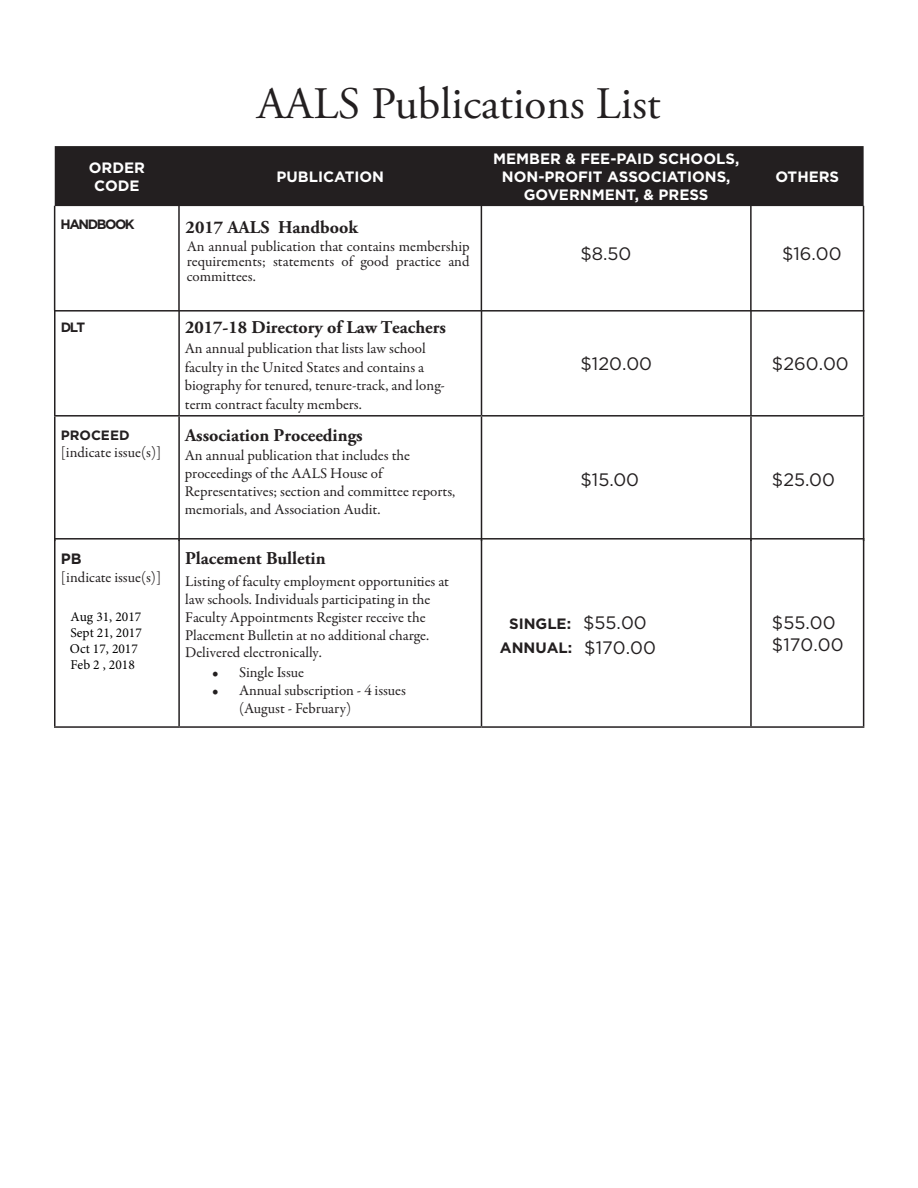
<style>
.page{position:relative;width:918px;height:1188px;background:#fff}
.page>*{position:absolute;margin:0;border:0;box-sizing:border-box;transform-origin:0 0}
.t1{font:45px "Adobe Garamond Pro";color:#231f20}
.t2{font:700 18px "Adobe Garamond Pro";color:#231f20}
.t3{font:18px/21.6px "Gotham";color:#231f20}
.t4{font:15px/18px "Garamond Premr Pro";color:#231f20}
.t5{font:700 15px/18px "Gotham";color:#fff;text-align:center}
.t6{font:700 15px/24px "Gotham";color:#231f20;text-align:center}
.t7{font:13.5px/16px "Minion Pro";color:#000}
.t8{font:700 13.5px "Gotham";letter-spacing:-.11em;color:#231f20}
.t9{font:700 13.5px "Gotham";color:#231f20}
.s1{font-family:"Gotham";font-weight:700}
.s2{font-weight:400;font-size:18px}
</style>
<div class="page">
<div style="left:55px;top:146px;width:809px;height:60px;background:#231f20"></div>
<hr style="left:54px;top:415px;width:125px;height:2px;background:#231f20">
<hr style="left:54px;top:417px;width:2px;height:124px;background:#231f20">
<hr style="left:179px;top:415px;width:303px;height:2px;background:#231f20">
<hr style="left:178px;top:417px;width:2px;height:124px;background:#231f20">
<hr style="left:482px;top:415px;width:269px;height:2px;background:#231f20">
<hr style="left:481px;top:417px;width:1px;height:124px;background:#231f20">
<hr style="left:751px;top:415px;width:113px;height:2px;background:#231f20">
<hr style="left:750px;top:417px;width:2px;height:124px;background:#231f20">
<hr style="left:863px;top:417px;width:1px;height:124px;background:#231f20">
<hr style="left:54px;top:538px;width:125px;height:2px;background:#231f20">
<hr style="left:54px;top:540px;width:2px;height:186px;background:#231f20">
<hr style="left:179px;top:538px;width:303px;height:2px;background:#231f20">
<hr style="left:178px;top:540px;width:2px;height:186px;background:#231f20">
<hr style="left:482px;top:538px;width:269px;height:2px;background:#231f20">
<hr style="left:481px;top:540px;width:1px;height:186px;background:#231f20">
<hr style="left:751px;top:538px;width:113px;height:2px;background:#231f20">
<hr style="left:750px;top:540px;width:2px;height:186px;background:#231f20">
<hr style="left:863px;top:540px;width:1px;height:186px;background:#231f20">
<hr style="left:54px;top:726px;width:125px;height:2px;background:#231f20">
<hr style="left:179px;top:726px;width:303px;height:2px;background:#231f20">
<hr style="left:482px;top:726px;width:269px;height:2px;background:#231f20">
<hr style="left:751px;top:726px;width:113px;height:2px;background:#231f20">
<hr style="left:54px;top:206px;width:1px;height:104px;background:#231f20">
<hr style="left:178px;top:206px;width:2px;height:104px;background:#231f20">
<hr style="left:481px;top:206px;width:1px;height:104px;background:#231f20">
<hr style="left:750px;top:206px;width:2px;height:104px;background:#231f20">
<hr style="left:863px;top:206px;width:1px;height:104px;background:#231f20">
<hr style="left:54px;top:310px;width:2px;height:105px;background:#231f20">
<hr style="left:178px;top:310px;width:2px;height:105px;background:#231f20">
<hr style="left:481px;top:310px;width:1px;height:105px;background:#231f20">
<hr style="left:750px;top:310px;width:2px;height:105px;background:#231f20">
<hr style="left:863px;top:310px;width:1px;height:105px;background:#231f20">
<hr style="left:54px;top:310px;width:125px;height:2px;background:#231f20">
<hr style="left:179px;top:310px;width:303px;height:2px;background:#231f20">
<hr style="left:482px;top:310px;width:269px;height:2px;background:#231f20">
<hr style="left:751px;top:310px;width:113px;height:2px;background:#231f20">
<p class="t1" style="left:257px;top:77px;width:405px">AALS Publications List</p>
<p class="t5" style="left:89px;top:159px;width:58px">ORDER<br>CODE</p>
<p class="t5" style="left:277px;top:168px;width:109px">PUBLICATION</p>
<p class="t5" style="left:493px;top:150px;width:248px">MEMBER &amp; FEE-PAID SCHOOLS,<br>NON-PROFIT ASSOCIATIONS,<br>GOVERNMENT, &amp; PRESS</p>
<p class="t5" style="left:775px;top:168px;width:65px">OTHERS</p>
<p class="t8" style="left:61px;top:215px;width:76px">HANDBOOK</p>
<p class="t2" style="left:186px;top:216px;width:174px">2017 AALS Handbook</p>
<p class="t4" style="left:187px;top:239px;width:284px;line-height:15px;text-align:justify">An annual publication that contains membership requirements; statements of good practice and committees.</p>
<p class="t3" style="left:580px;top:243px;width:53px">$8.50</p>
<p class="t3" style="left:782px;top:243px;width:61px">$16.00</p>
<p class="t8" style="left:61px;top:319px;width:26px">DLT</p>
<p class="t2" style="left:185px;top:317px;width:262px">2017-18 Directory of Law Teachers</p>
<p class="t4" style="left:185px;top:340px;width:262px;line-height:18.6px">An annual publication that lists law school faculty in the United States and contains a biography for tenured, tenure-track, and long&shy;term contract faculty members.</p>
<p class="t9" style="left:61px;top:427px;width:70px">PROCEED</p>
<p class="t4" style="left:61px;top:444px;width:102px">[indicate issue(s)]</p>
<p class="t2" style="left:185px;top:425px;width:179px">Association Proceedings</p>
<p class="t4" style="left:185px;top:447px;width:272px">An annual publication that includes the proceedings of the AALS House of Representatives; section and committee reports, memorials, and Association Audit.</p>
<p class="t4" style="left:61px;top:551px;width:102px"><span class="s1">PB<br></span>[indicate issue(s)]</p>
<p class="t2" style="left:185px;top:548px;width:142px">Placement Bulletin</p>
<p class="t4" style="left:185px;top:572px;width:266px">Listing of faculty employment opportunities at law schools. Individuals participating in the Faculty Appointments Register receive the Placement Bulletin at no additional charge.<br>Delivered electronically.</p>
<p class="t4" style="left:212px;top:664px;width:93px">• Single Issue</p>
<p class="t4" style="left:239px;top:682px;width:168px;text-indent:-27px">• Annual subscription - 4 issues (August - February)</p>
<p class="t7" style="left:70px;top:609px;width:73px">Aug 31, 2017<br>Sept 21, 2017<br>Oct 17, 2017<br>Feb 2 , 2018</p>
<p class="t3" style="left:580px;top:352px;width:73px">$120.00</p>
<p class="t3" style="left:772px;top:352px;width:78px">$260.00</p>
<p class="t3" style="left:580px;top:468px;width:60px">$15.00</p>
<p class="t3" style="left:772px;top:468px;width:65px">$25.00</p>
<p class="t6" style="left:500px;top:611px;width:158px">SINGLE: <span class="s2">$55.00<br></span>ANNUAL: <span class="s2">$170.00</span></p>
<p class="t3" style="left:772px;top:612px;width:73px">$55.00 $170.00</p>
</div>
